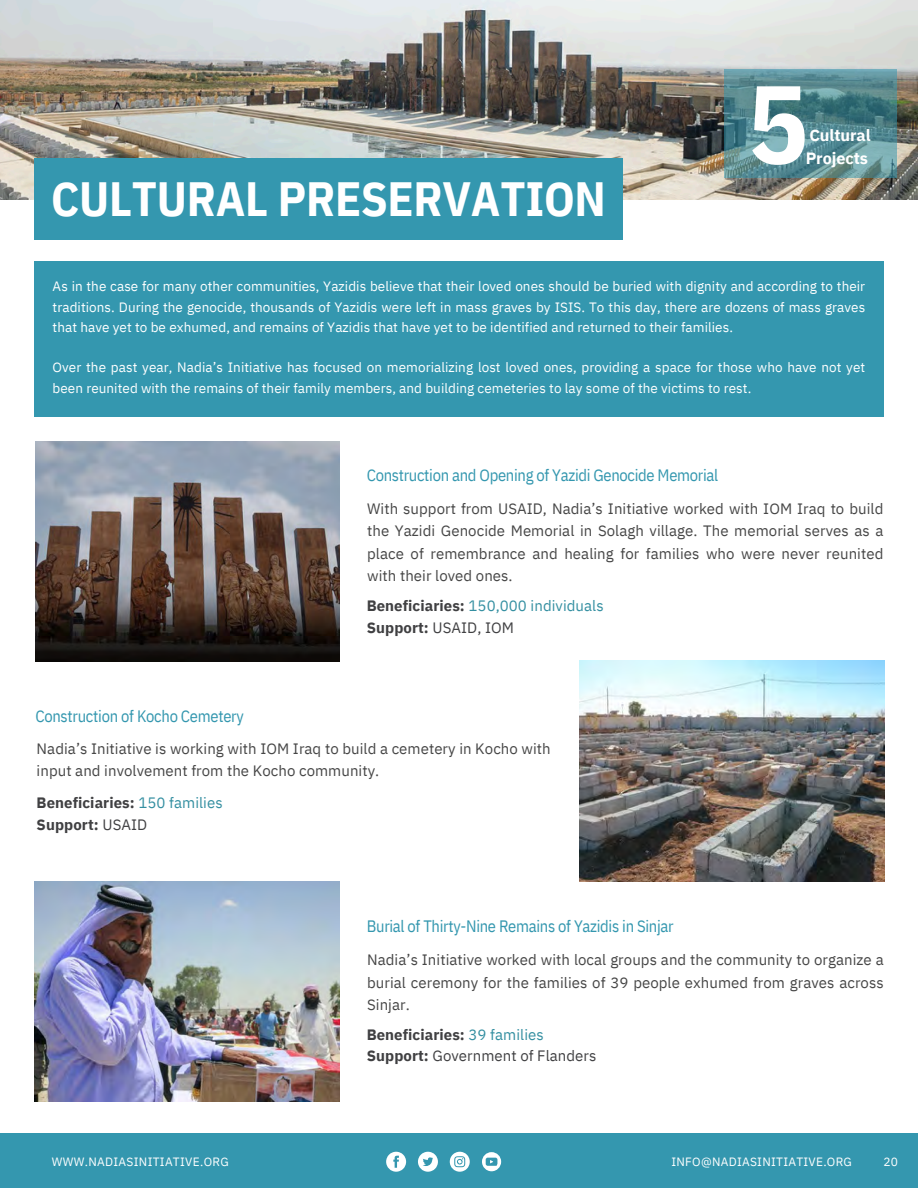
<style>
.page{position:relative;width:918px;height:1188px;background:#fff}
.page>*{position:absolute;margin:0;border:0;box-sizing:border-box;transform-origin:0 0}
.t1{font:700 110.7px "IBM Plex Sans Cond";color:#fff}
.t2{font:700 48px "IBM Plex Sans Cond";letter-spacing:-.005em;color:#fff}
.t3{font:16.5px "IBM Plex Sans Cond";letter-spacing:-.02em;color:#3497af}
.t4{font:700 16.2px/22.6px "IBM Plex Sans";letter-spacing:-.005em;color:#fff}
.t5{font:15px/22.5px "IBM Plex Sans";letter-spacing:.005em;color:#464646;text-align:justify}
.t6{font:700 15px/21.3px "IBM Plex Sans";letter-spacing:.005em;color:#404042}
.t7{font:13.5px/20.2px "IBM Plex Sans";letter-spacing:.005em;color:#fff;text-align:justify}
.t8{font:12px "IBM Plex Sans";letter-spacing:.025em;color:#fff}
.s1{font-weight:400;color:#348fa1}
.s2{font-weight:400}
</style>
<div class="page">
<div style="left:0;top:1134px;width:918px;height:54px;background:#3497af"></div>
<svg style="left:386px;top:1152px;width:20px;height:20px"></svg>
<svg style="left:450px;top:1152px;width:20px;height:20px"></svg>
<svg style="left:418px;top:1152px;width:20px;height:20px"></svg>
<svg style="left:482px;top:1152px;width:19px;height:19px"></svg>
<img style="left:0;top:0;width:918px;height:199px">
<div style="left:34px;top:158px;width:589px;height:81px;background:#3497af"></div>
<div style="left:34px;top:261px;width:850px;height:155px;background:#3497af"></div>
<svg style="left:725px;top:69px;width:172px;height:109px;background:#588b92"></svg>
<img style="left:35px;top:442px;width:304px;height:219px">
<img style="left:34px;top:881px;width:305px;height:221px">
<img style="left:579px;top:661px;width:305px;height:220px">
<h4 class="t2" style="left:51px;top:167px;width:556px">CULTURAL PRESERVATION</h4>
<h4 class="t1" style="left:748px;top:50px;width:61px">5</h4>
<p class="t4" style="left:806px;top:124px;width:66px">Cultural<br>Projects</p>
<h3 class="t7" style="left:53px;top:276px;width:814px">As in the case for many other communities, Yazidis believe that their loved ones should be buried with dignity and according to their traditions. During the genocide, thousands of Yazidis were left in mass graves by ISIS. To this day, there are dozens of mass graves that have yet to be exhumed, and remains of Yazidis that have yet to be identified and returned to their families.</h3>
<h3 class="t7" style="left:53px;top:357px;width:814px">Over the past year, Nadia’s Initiative has focused on memorializing lost loved ones, providing a space for those who have not yet been reunited with the remains of their family members, and building cemeteries to lay some of the victims to rest.</h3>
<p class="t3" style="left:367px;top:464px;width:353px">Construction and Opening of Yazidi Genocide Memorial</p>
<h3 class="t5" style="left:367px;top:497px;width:518px">With support from USAID, Nadia’s Initiative worked with IOM Iraq to build the Yazidi Genocide Memorial in Solagh village. The memorial serves as a place of remembrance and healing for families who were never reunited with their loved ones.</h3>
<h3 class="t3" style="left:35px;top:705px;width:210px">Construction of Kocho Cemetery</h3>
<p class="t6" style="left:367px;top:595px;width:238px">Beneficiaries: <span class="s1">150,000 individuals<br></span>Support: <span class="s2">USAID, IOM</span></p>
<h3 class="t5" style="left:37px;top:738px;width:516px;line-height:21.3px">Nadia’s Initiative is working with IOM Iraq to build a cemetery in Kocho with input and involvement from the Kocho community.</h3>
<h3 class="t6" style="left:37px;top:792px;width:188px">Beneficiaries: <span class="s1">150 families<br></span>Support: <span class="s2">USAID</span></h3>
<p class="t3" style="left:367px;top:915px;width:308px">Burial of Thirty-Nine Remains of Yazidis in Sinjar</p>
<p class="t5" style="left:367px;top:948px;width:518px">Nadia’s Initiative worked with local groups and the community to organize a burial ceremony for the families of 39 people exhumed from graves across Sinjar.</p>
<p class="t6" style="left:367px;top:1023px;width:231px">Beneficiaries: <span class="s1">39 families<br></span>Support: <span class="s2">Government of Flanders</span></p>
<p class="t8" style="left:52px;top:1154px;width:178px">WWW.NADIASINITIATIVE.ORG</p>
<h1 class="t8" style="left:671px;top:1154px;width:182px">INFO@NADIASINITIATIVE.ORG</h1>
<h2 class="t8" style="left:883px;top:1154px;width:16px">20</h2>
</div>
